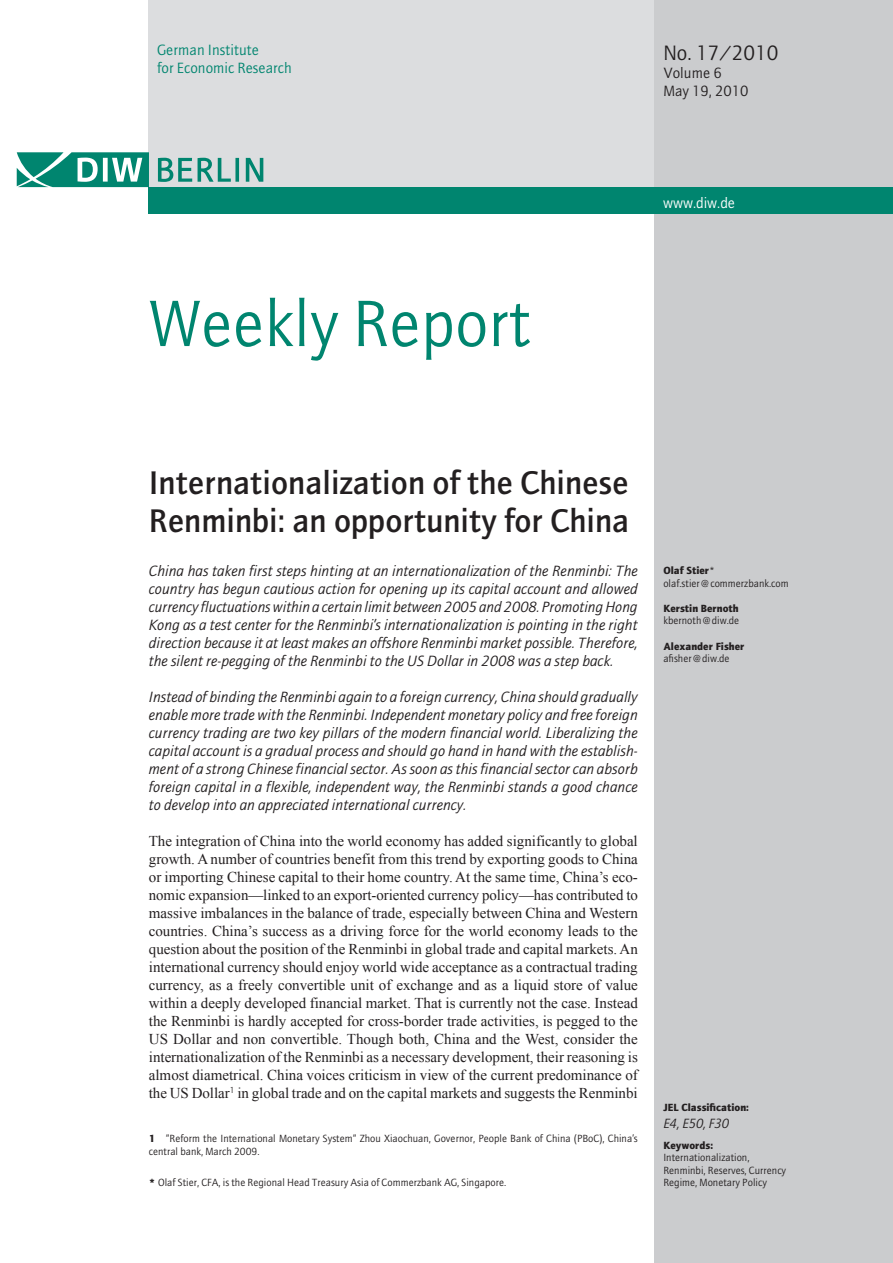
<style>
.page{position:relative;width:893px;height:1263px;background:#fff}
.page>*{position:absolute;margin:0;border:0;box-sizing:border-box;transform-origin:0 0}
.t1{font:66px "AT Quay Sans";color:#00856f}
.t2{font:500 33px/37.5px "AT Quay Sans";color:#231f20}
.t3{font:21px "AT Quay Sans";color:#231f20}
.t4{font:15px/18px "Times New Roman";color:#231f20;text-align:justify}
.t5{font:italic 15px/18px "AT Quay Sans";color:#231f20;text-align:justify}
.t6{font:15px/18px "AT Quay Sans";color:#00856f}
.t7{font:15px/18px "AT Quay Sans";color:#231f20}
.t8{font:15px "AT Quay Sans";color:#fff}
.t9{font:italic 13.5px "AT Quay Sans";letter-spacing:-.02em;color:#231f20}
.t10{font:10.5px/12.6px "AT Quay Sans";color:#231f20}
.t11{font:900 10.5px "AT Quay Sans";color:#231f20}
.s1{font-weight:900}
</style>
<div class="page">
<div style="left:149px;top:0;width:506px;height:187px;background:#dcdddf"></div>
<svg style="left:17px;top:152px;width:132px;height:35px"></svg>
<svg style="left:158px;top:158px;width:105px;height:24px"></svg>
<div style="left:655px;top:0;width:238px;height:1263px;background:#cbccce"></div>
<div style="left:149px;top:187px;width:744px;height:27px;background:#00856f"></div>
<p class="t6" style="left:157px;top:41px;width:136px">German Institute<br>for Economic Research</p>
<h1 class="t1" style="left:149px;top:285px;width:384px">Weekly Report</h1>
<h3 class="t3" style="left:663px;top:40px;width:117px">No. 17/2010</h3>
<p class="t7" style="left:663px;top:64px;width:87px">Volume 6<br>May 19, 2010</p>
<p class="t8" style="left:663px;top:194px;width:73px">www.diw.de</p>
<h2 class="t2" style="left:149px;top:464px;width:482px">Internationalization of the Chinese<br>Renminbi: an opportunity for China</h2>
<p class="t5" style="left:149px;top:562px;width:491px">China has taken first steps hinting at an internationalization of the Renminbi: The country has begun cautious action for opening up its capital account and allowed currency fluctuations within a certain limit between 2005 and 2008. Promoting Hong Kong as a test center for the Renminbi’s internationalization is pointing in the right direction because it at least makes an offshore Renminbi market possible. Therefore, the silent re-pegging of the Renminbi to the US Dollar in 2008 was a step back.</p>
<p class="t5" style="left:149px;top:688px;width:491px">Instead of binding the Renminbi again to a foreign currency, China should gradually enable more trade with the Renminbi. Independent monetary policy and free foreign currency trading are two key pillars of the modern financial world. Liberalizing the capital account is a gradual process and should go hand in hand with the establish&shy;ment of a strong Chinese financial sector. As soon as this financial sector can absorb foreign capital in a flexible, independent way, the Renminbi stands a good chance to develop into an appreciated international currency.</p>
<p class="t4" style="left:149px;top:832px;width:491px">The integration of China into the world economy has added significantly to global growth. A number of countries benefit from this trend by exporting goods to China or importing Chinese capital to their home country. At the same time, China’s eco&shy;nomic expansion—linked to an export-oriented currency policy—has contributed to massive imbalances in the balance of trade, especially between China and Western countries. China’s success as a driving force for the world economy leads to the question about the position of the Renminbi in global trade and capital markets. An international currency should enjoy world wide acceptance as a contractual trading currency, as a freely convertible unit of exchange and as a liquid store of value within a deeply developed financial market. That is currently not the case. Instead the Renminbi is hardly accepted for cross-border trade activities, is pegged to the US Dollar and non convertible. Though both, China and the West, consider the internationalization of the Renminbi as a necessary development, their reasoning is almost diametrical. China voices criticism in view of the current predominance of the US Dollar<sup>1</sup> in global trade and on the capital markets and suggests the Renminbi</p>
<p class="t10" style="left:149px;top:1132px;width:490px"><span class="s1">1</span> “Reform the International Monetary System“ Zhou Xiaochuan, Governor, People Bank of China (PBoC), China’s central bank, March 2009.</p>
<p class="t10" style="left:149px;top:1176px;width:359px"><span class="s1">*</span> Olaf Stier, CFA, is the Regional Head Treasury Asia of Commerzbank AG, Singapore.</p>
<p class="t10" style="left:663px;top:564px;width:127px"><span class="s1">Olaf Stier</span>* olaf.stier@commerzbank.com</p>
<p class="t11" style="left:663px;top:602px;width:77px">Kerstin Bernoth</p>
<p class="t10" style="left:663px;top:614px;width:77px">kbernoth@diw.de</p>
<p class="t11" style="left:663px;top:639px;width:83px">Alexander Fisher</p>
<p class="t10" style="left:663px;top:652px;width:68px">afisher@diw.de</p>
<p class="t11" style="left:663px;top:1101px;width:87px">JEL Classification:</p>
<p class="t9" style="left:663px;top:1115px;width:67px">E4, E50, F30</p>
<p class="t11" style="left:663px;top:1138px;width:51px">Keywords:</p>
<p class="t10" style="left:663px;top:1151px;width:124px">Internationalization,<br>Renminbi, Reserves, Currency<br>Regime, Monetary Policy</p>
</div>
